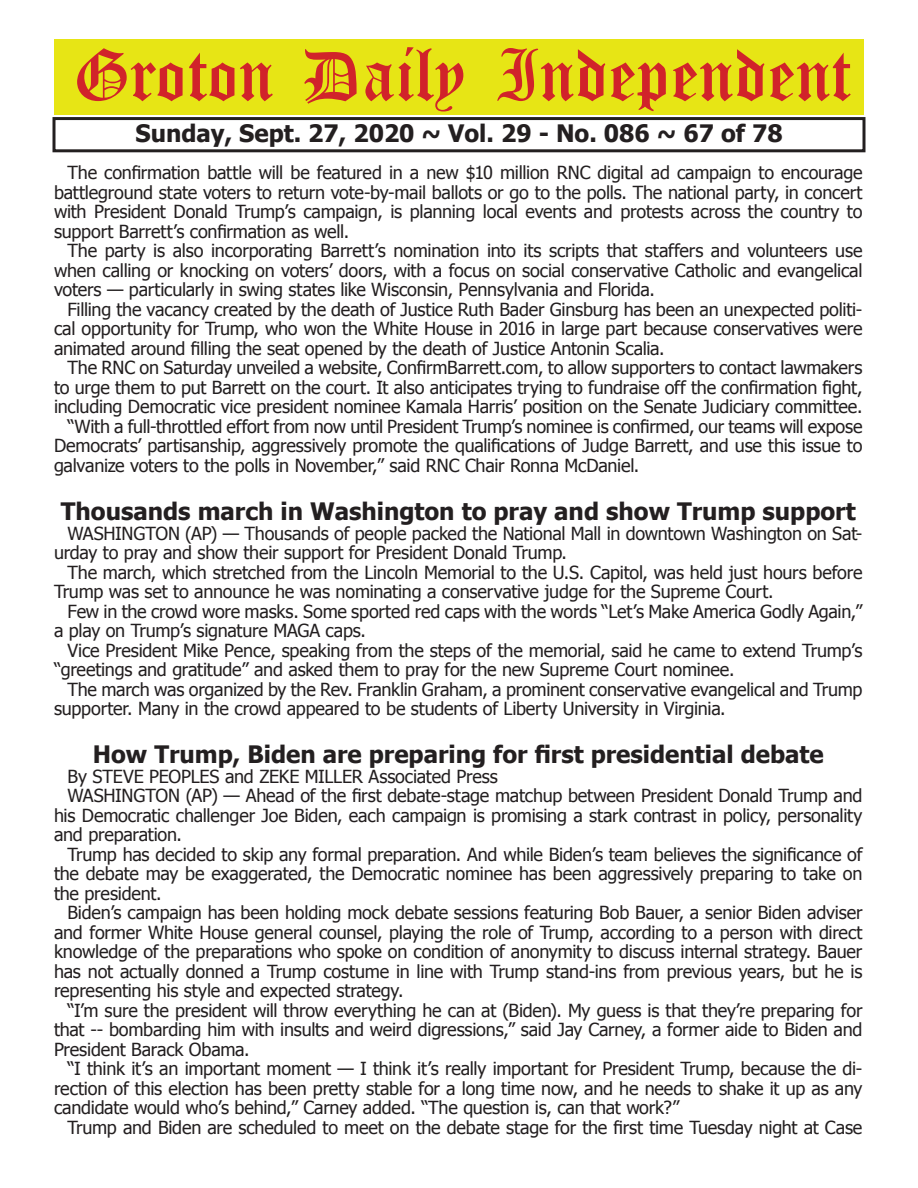
<style>
.page{position:relative;width:918px;height:1188px;background:#fff}
.page>*{position:absolute;margin:0;border:0;box-sizing:border-box;transform-origin:0 0}
.t1{font:54px "Old English Five";color:#d1232a}
.t2{font:700 24px "Tahoma";color:#231f20}
.t3{font:18px/19.5px "Tahoma";letter-spacing:-.01em;color:#231f20}
</style>
<div class="page">
<div style="left:52px;top:117px;width:814px;height:35px;border:3px solid #231f20"></div>
<div style="left:54px;top:40px;width:810px;height:75px;background:#e7e515"></div>
<h1 class="t1" style="left:73px;top:50px;width:779px">Groton Daily Independent</h1>
<h2 class="t2" style="left:135px;top:116px;width:649px">Sunday, Sept. 27, 2020 ~ Vol. 29 - No. 086 ~ 67 of 78</h2>
<p class="t3" style="left:54px;top:162px;width:810px;text-align:justify;text-indent:14px">The confirmation battle will be featured in a new $10 million RNC digital ad campaign to encourage battleground state voters to return vote-by-mail ballots or go to the polls. The national party, in concert with President Donald Trump’s campaign, is planning local events and protests across the country to support Barrett’s confirmation as well.</p>
<p class="t3" style="left:54px;top:240px;width:810px;text-align:justify;text-indent:14px">The party is also incorporating Barrett’s nomination into its scripts that staffers and volunteers use when calling or knocking on voters’ doors, with a focus on social conservative Catholic and evangelical voters — particularly in swing states like Wisconsin, Pennsylvania and Florida.</p>
<p class="t3" style="left:54px;top:299px;width:810px;text-align:justify;text-indent:14px">Filling the vacancy created by the death of Justice Ruth Bader Ginsburg has been an unexpected politi&shy;cal opportunity for Trump, who won the White House in 2016 in large part because conservatives were animated around filling the seat opened by the death of Justice Antonin Scalia.</p>
<p class="t3" style="left:68px;top:357px;width:796px">The RNC on Saturday unveiled a website, ConfirmBarrett.com, to allow supporters to contact lawmakers</p>
<p class="t3" style="left:54px;top:377px;width:810px">to urge them to put Barrett on the court. It also anticipates trying to fundraise off the confirmation fight,</p>
<p class="t3" style="left:54px;top:396px;width:810px">including Democratic vice president nominee Kamala Harris’ position on the Senate Judiciary committee.</p>
<p class="t3" style="left:68px;top:416px;width:797px">“With a full-throttled effort from now until President Trump’s nominee is confirmed, our teams will expose</p>
<p class="t3" style="left:54px;top:435px;width:810px">Democrats’ partisanship, aggressively promote the qualifications of Judge Barrett, and use this issue to</p>
<p class="t3" style="left:54px;top:455px;width:587px">galvanize voters to the polls in November,” said RNC Chair Ronna McDaniel.</p>
<h2 class="t2" style="left:61px;top:495px;width:796px">Thousands march in Washington to pray and show Trump support</h2>
<p class="t3" style="left:54px;top:522px;width:810px;text-indent:14px">WASHINGTON (AP) — Thousands of people packed the National Mall in downtown Washington on Sat&shy;urday to pray and show their support for President Donald Trump.</p>
<p class="t3" style="left:54px;top:561px;width:810px;text-indent:14px">The march, which stretched from the Lincoln Memorial to the U.S. Capitol, was held just hours before<br>Trump was set to announce he was nominating a conservative judge for the Supreme Court.</p>
<p class="t3" style="left:54px;top:600px;width:810px;text-indent:14px">Few in the crowd wore masks. Some sported red caps with the words “Let’s Make America Godly Again,” a play on Trump’s signature MAGA caps.</p>
<p class="t3" style="left:54px;top:639px;width:810px;text-indent:14px">Vice President Mike Pence, speaking from the steps of the memorial, said he came to extend Trump’s “greetings and gratitude” and asked them to pray for the new Supreme Court nominee.</p>
<p class="t3" style="left:54px;top:678px;width:810px;text-indent:14px">The march was organized by the Rev. Franklin Graham, a prominent conservative evangelical and Trump supporter. Many in the crowd appeared to be students of Liberty University in Virginia.</p>
<h2 class="t2" style="left:93px;top:738px;width:733px">How Trump, Biden are preparing for first presidential debate</h2>
<p class="t3" style="left:68px;top:766px;width:432px">By STEVE PEOPLES and ZEKE MILLER Associated Press</p>
<p class="t3" style="left:68px;top:785px;width:796px">WASHINGTON (AP) — Ahead of the first debate-stage matchup between President Donald Trump and</p>
<p class="t3" style="left:54px;top:805px;width:810px">his Democratic challenger Joe Biden, each campaign is promising a stark contrast in policy, personality</p>
<p class="t3" style="left:54px;top:824px;width:130px">and preparation.</p>
<p class="t3" style="left:68px;top:844px;width:796px">Trump has decided to skip any formal preparation. And while Biden’s team believes the significance of</p>
<p class="t3" style="left:54px;top:863px;width:810px">the debate may be exaggerated, the Democratic nominee has been aggressively preparing to take on</p>
<p class="t3" style="left:54px;top:883px;width:109px">the president.</p>
<p class="t3" style="left:68px;top:902px;width:797px">Biden’s campaign has been holding mock debate sessions featuring Bob Bauer, a senior Biden adviser</p>
<p class="t3" style="left:54px;top:922px;width:810px">and former White House general counsel, playing the role of Trump, according to a person with direct</p>
<p class="t3" style="left:54px;top:941px;width:810px">knowledge of the preparations who spoke on condition of anonymity to discuss internal strategy. Bauer</p>
<p class="t3" style="left:54px;top:961px;width:810px">has not actually donned a Trump costume in line with Trump stand-ins from previous years, but he is</p>
<p class="t3" style="left:54px;top:980px;width:351px">representing his style and expected strategy.</p>
<p class="t3" style="left:68px;top:1000px;width:797px">“I’m sure the president will throw everything he can at (Biden). My guess is that they’re preparing for</p>
<p class="t3" style="left:54px;top:1019px;width:810px">that -- bombarding him with insults and weird digressions,” said Jay Carney, a former aide to Biden and</p>
<p class="t3" style="left:54px;top:1039px;width:197px">President Barack Obama.</p>
<p class="t3" style="left:68px;top:1058px;width:796px">“I think it’s an important moment — I think it’s really important for President Trump, because the di-</p>
<p class="t3" style="left:54px;top:1078px;width:810px">rection of this election has been pretty stable for a long time now, and he needs to shake it up as any</p>
<p class="t3" style="left:54px;top:1097px;width:627px">candidate would who’s behind,” Carney added. “The question is, can that work?”</p>
<p class="t3" style="left:68px;top:1117px;width:796px">Trump and Biden are scheduled to meet on the debate stage for the first time Tuesday night at Case</p>
</div>
